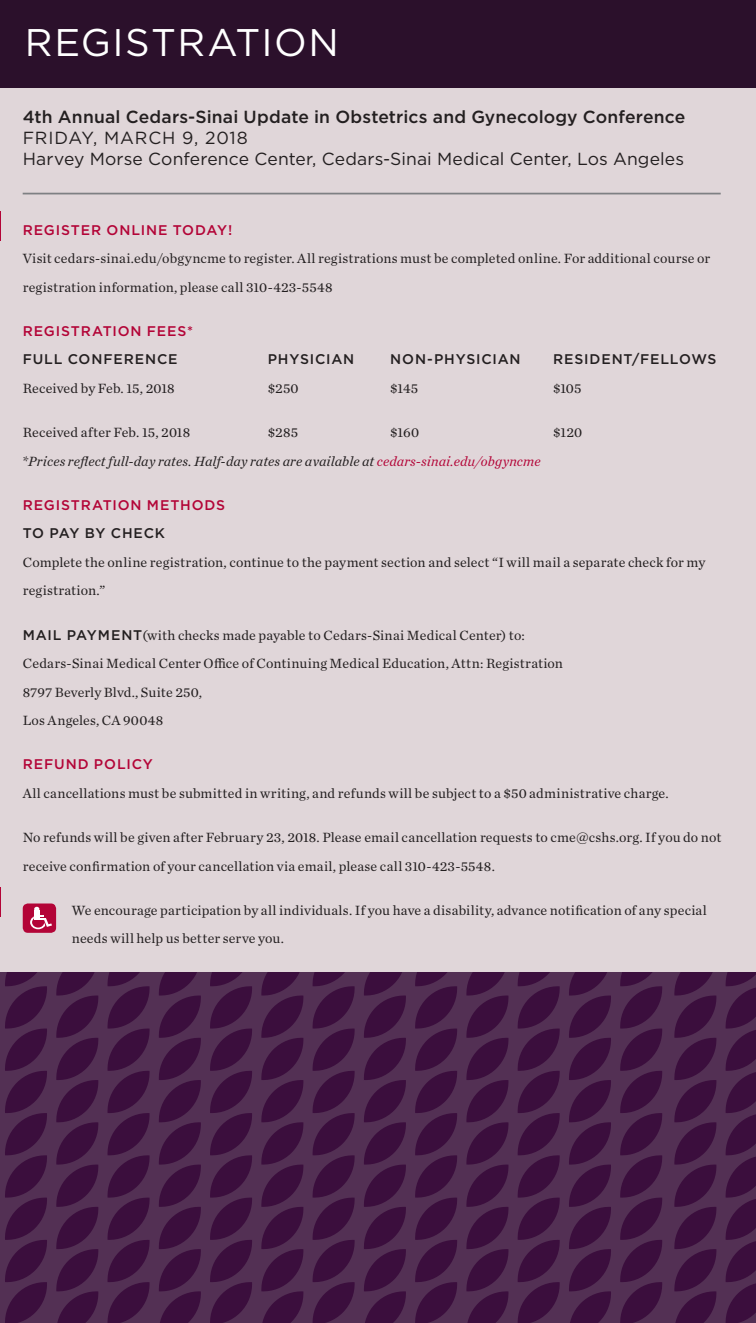
<style>
.page{position:relative;width:756px;height:1323px;background:#fff}
.page>*{position:absolute;margin:0;border:0;box-sizing:border-box;transform-origin:0 0}
.t1{font:38.5px "Gotham";letter-spacing:.035em;color:#fff}
.ACTIVITY_INFO{font:17.5px/21px "Gotham";letter-spacing:.01em;color:#231f20}
.ACTIVITY_INFO-2{font:14px/28.5px "Chronicle Text G1";letter-spacing:.015em;color:#231f20}
.ACTIVITY_INFO-3{font:italic 14px "Chronicle Text G1";letter-spacing:.005em;color:#231f20}
.ACTIVITY_INFO-4{font:500 14px "Gotham";letter-spacing:.06em;color:#231f20}
.ACTIVITY_INFO-5{font:500 14px/28.5px "Gotham";letter-spacing:.065em;color:#b30437}
.s1{font-weight:500}
.s2{font-family:"Gotham";font-weight:500;color:#b30437}
.s3{color:#231f20}
.s4{font-style:normal}
.s5{color:#b30437}
.s6{font-family:"Gotham";font-weight:500}
</style>
<div class="page">
<div style="left:0;top:0;width:756px;height:972px;background:#e0d6d9"></div>
<div style="left:0;top:0;width:756px;height:88px;background:#2b102b"></div>
<hr style="left:0;top:887px;width:1px;height:30px;background:#b30437">
<svg style="left:0;top:212px;width:1px;height:29px"></svg>
<div style="left:1px;top:972px;width:755px;height:351px;background:#533054"></div>
<div style="left:23px;top:904px;width:33px;height:29px;background:#b30437;border-radius:5px"></div>
<svg style="left:30px;top:915px;width:16px;height:14px"></svg>
<svg style="left:32px;top:917px;width:12px;height:11px"></svg>
<svg style="left:34px;top:907px;width:18px;height:22px"></svg>
<svg style="left:5px;top:972px;width:42px;height:351px"></svg>
<svg style="left:56px;top:972px;width:43px;height:351px"></svg>
<svg style="left:107px;top:972px;width:43px;height:351px"></svg>
<svg style="left:159px;top:972px;width:42px;height:351px"></svg>
<svg style="left:210px;top:972px;width:42px;height:351px"></svg>
<svg style="left:261px;top:972px;width:43px;height:351px"></svg>
<svg style="left:312px;top:972px;width:43px;height:351px"></svg>
<svg style="left:364px;top:972px;width:42px;height:351px"></svg>
<svg style="left:415px;top:972px;width:42px;height:351px"></svg>
<svg style="left:466px;top:972px;width:43px;height:351px"></svg>
<svg style="left:517px;top:972px;width:43px;height:351px"></svg>
<svg style="left:569px;top:972px;width:42px;height:351px"></svg>
<svg style="left:620px;top:972px;width:42px;height:351px"></svg>
<svg style="left:674px;top:972px;width:43px;height:351px"></svg>
<svg style="left:725px;top:972px;width:31px;height:351px"></svg>
<hr style="left:23px;top:193px;width:698px;height:1px;background:#7e8083">
<p class="t1" style="left:25px;top:21px;width:316px">REGISTRATION</p>
<p class="ACTIVITY_INFO" style="left:23px;top:106px;width:664px"><span class="s1">4th Annual Cedars-Sinai Update in Obstetrics and Gynecology Conference<br></span>FRIDAY, MARCH 9, 2018<br>Harvey Morse Conference Center, Cedars-Sinai Medical Center, Los Angeles</p>
<p class="ACTIVITY_INFO-2" style="left:23px;top:215px;width:689px"><span class="s2">REGISTER ONLINE TODAY!<br></span>Visit cedars-sinai.edu/obgyncme to register. All registrations must be completed online. For additional course or registration information, please call 310-423-5548</p>
<p class="ACTIVITY_INFO-5" style="left:23px;top:316px;width:172px">REGISTRATION FEES*<br><span class="s3">FULL CONFERENCE</span></p>
<p class="ACTIVITY_INFO-4" style="left:268px;top:351px;width:88px">PHYSICIAN</p>
<p class="ACTIVITY_INFO-4" style="left:390px;top:351px;width:132px">NON-PHYSICIAN</p>
<p class="ACTIVITY_INFO-4" style="left:553px;top:351px;width:165px">RESIDENT/FELLOWS</p>
<p class="ACTIVITY_INFO-2" style="left:23px;top:373px;width:153px">Received by Feb. 15, 2018</p>
<p class="ACTIVITY_INFO-2" style="left:268px;top:373px;width:32px">$250</p>
<p class="ACTIVITY_INFO-2" style="left:390px;top:373px;width:29px">$145</p>
<p class="ACTIVITY_INFO-2" style="left:553px;top:373px;width:30px">$105</p>
<p class="ACTIVITY_INFO-2" style="left:23px;top:417px;width:169px">Received after Feb. 15, 2018</p>
<p class="ACTIVITY_INFO-2" style="left:268px;top:417px;width:32px">$285</p>
<p class="ACTIVITY_INFO-2" style="left:390px;top:417px;width:30px">$160</p>
<p class="ACTIVITY_INFO-2" style="left:553px;top:417px;width:31px">$120</p>
<p class="ACTIVITY_INFO-3" style="left:23px;top:450px;width:519px"><span class="s4">*</span>Prices reflect full-day rates. Half-day rates are available at <span class="s5">cedars-sinai.edu/obgyncme</span></p>
<p class="ACTIVITY_INFO-2" style="left:23px;top:490px;width:684px"><span class="s2">REGISTRATION METHODS<br></span><span class="s6">TO PAY BY CHECK<br></span>Complete the online registration, continue to the payment section and select “I will mail a separate check for my registration.”</p>
<p class="ACTIVITY_INFO-2" style="left:23px;top:620px;width:542px"><span class="s6">MAIL PAYMENT</span>(with checks made payable to Cedars-Sinai Medical Center) to:<br>Cedars-Sinai Medical Center Office of Continuing Medical Education, Attn: Registration 8797 Beverly Blvd., Suite 250,<br>Los Angeles, CA 90048</p>
<p class="ACTIVITY_INFO-2" style="left:23px;top:750px;width:648px"><span class="s2">REFUND POLICY<br></span>All cancellations must be submitted in writing, and refunds will be subject to a $50 administrative charge.</p>
<p class="ACTIVITY_INFO-2" style="left:23px;top:822px;width:700px">No refunds will be given after February 23, 2018. Please email cancellation requests to cme@cshs.org. If you do not receive confirmation of your cancellation via email, please call 310-423-5548.</p>
<p class="ACTIVITY_INFO-2" style="left:72px;top:895px;width:637px">We encourage participation by all individuals. If you have a disability, advance notification of any special needs will help us better serve you.</p>
</div>
